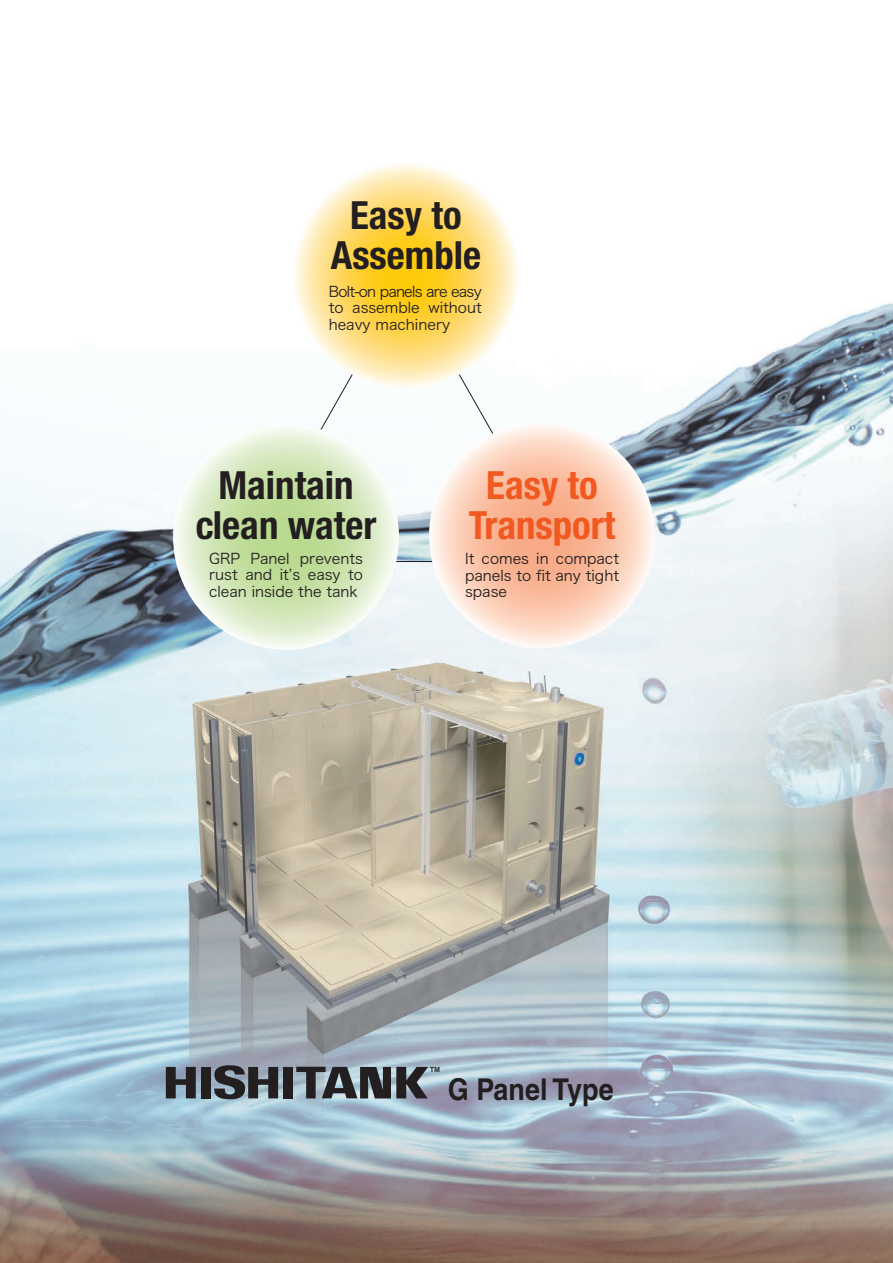
<style>
.page{position:relative;width:893px;height:1263px;background:#fff}
.page>*{position:absolute;margin:0;border:0;box-sizing:border-box;transform-origin:0 0}
.t1{font:700 condensed 38.85px/39.9px "Helvetica Neue";color:#231f20;text-align:center}
.t2{font:700 condensed 38.85px/39.9px "Helvetica Neue";color:#f15921;text-align:center}
.t3{font:700 30px "Helvetica LT Pro";color:#231f20;scale:.9 1}
.t4{font:14.55px/16.5px "Hira Kaku Pro W3";color:#231f20;text-align:justify}
</style>
<div class="page">
<img style="left:0;top:303px;width:893px;height:960px">
<div style="left:201px;top:1067px;width:10px;height:31px;background:#231f20"></div>
<svg style="left:166px;top:1067px;width:30px;height:31px"></svg>
<div style="left:283px;top:1067px;width:10px;height:31px;background:#231f20"></div>
<svg style="left:214px;top:1065px;width:64px;height:34px"></svg>
<svg style="left:296px;top:1067px;width:143px;height:31px"></svg>
<svg style="left:246px;top:303px;width:320px;height:259px"></svg>
<svg style="left:293px;top:162px;width:226px;height:226px"></svg>
<svg style="left:429px;top:422px;width:226px;height:226px"></svg>
<svg style="left:173px;top:424px;width:226px;height:226px"></svg>
<h1 class="t1" style="left:331px;top:193px;width:152px">Easy to<br>Assemble</h1>
<p class="t4" style="left:329px;top:282px;width:155px">Bolt-on panels are easy to assemble without heavy machinery</p>
<h1 class="t1" style="left:196px;top:462px;width:182px">Maintain clean water</h1>
<p class="t4" style="left:209px;top:549px;width:155px">GRP Panel prevents rust and it’s easy to clean inside the tank</p>
<h1 class="t2" style="left:469px;top:462px;width:148px">Easy to<br>Transport</h1>
<p class="t4" style="left:465px;top:549px;width:155px">It comes in compact panels to fit any tight spase</p>
<h2 class="t3" style="left:448px;top:1071px;width:186px">G Panel Type</h2>
</div>
